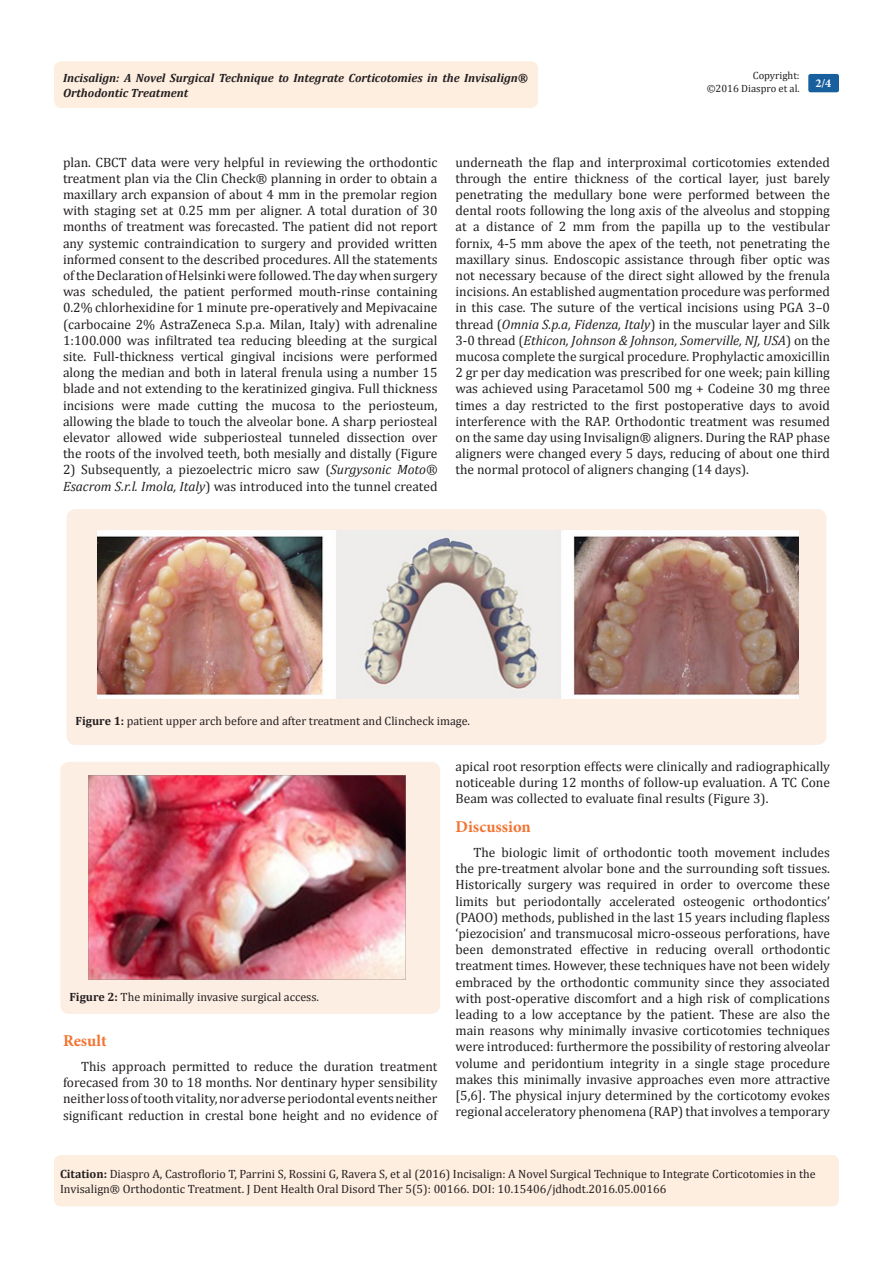
<style>
.page{position:relative;width:893px;height:1263px;background:#fff}
.page>*{position:absolute;margin:0;border:0;box-sizing:border-box;transform-origin:0 0}
.List_Paragraph{font:700 16.5px "Minion Pro";color:#f37331}
.t1{font:13.5px/16.2px "Cambria";color:#231f20;text-align:justify}
.Citation{font:12px/14.4px "Cambria";color:#231f20}
.t2{font:italic 700 12px/14.4px "Cambria";color:#231f20}
.t3{font:700 12px "Minion Pro";color:#fff}
.t4{font:10.5px/12.6px "Cambria";color:#231f20;text-align:right}
.s1{font-style:italic}
.s2{font-weight:700}
</style>
<div class="page">
<div style="left:54px;top:61px;width:484px;height:47px;background:#feeee0;border-radius:8px"></div>
<div style="left:808px;top:74px;width:31px;height:18px;background:#18609d;border-radius:2px"></div>
<div style="left:54px;top:1155px;width:785px;height:51px;background:#feeee0;border-radius:7px"></div>
<div style="left:67px;top:509px;width:759px;height:236px;background:#fdeee3;border-radius:9px"></div>
<img style="left:97px;top:530px;width:702px;height:169px">
<div style="left:60px;top:762px;width:380px;height:252px;background:#fdeee3;border-radius:9px"></div>
<img style="left:88px;top:775px;width:318px;height:204px">
<p class="t4" style="left:707px;top:69px;width:95px">Copyright:<br>©2016 Diaspro et al.</p>
<p class="t2" style="left:63px;top:70px;width:466px">Incisalign: A Novel Surgical Technique to Integrate Corticotomies in the Invisalign®<br>Orthodontic Treatment</p>
<p class="t3" style="left:815px;top:75px;width:17px">2/4</p>
<p class="t1" style="left:63px;top:154px;width:376px">plan. CBCT data were very helpful in reviewing the orthodontic treatment plan via the Clin Check® planning in order to obtain a maxillary arch expansion of about 4 mm in the premolar region with staging set at 0.25 mm per aligner. A total duration of 30 months of treatment was forecasted. The patient did not report any systemic contraindication to surgery and provided written informed consent to the described procedures. All the statements of the Declaration of Helsinki were followed. The day when surgery was scheduled, the patient performed mouth-rinse containing 0.2% chlorhexidine for 1 minute pre-operatively and Mepivacaine (carbocaine 2% AstraZeneca S.p.a. Milan, Italy) with adrenaline 1:100.000 was infiltrated tea reducing bleeding at the surgical site. Full-thickness vertical gingival incisions were performed along the median and both in lateral frenula using a number 15 blade and not extending to the keratinized gingiva. Full thickness incisions were made cutting the mucosa to the periosteum, allowing the blade to touch the alveolar bone. A sharp periosteal elevator allowed wide subperiosteal tunneled dissection over the roots of the involved teeth, both mesially and distally (Figure</p>
<p class="t1" style="left:63px;top:462px;width:376px">2) Subsequently, a piezoelectric micro saw (<span class="s1">Surgysonic Moto®<br>Esacrom S.r.l. Imola, Italy</span>) was introduced into the tunnel created</p>
<p class="t1" style="left:455px;top:154px;width:376px">underneath the flap and interproximal corticotomies extended through the entire thickness of the cortical layer, just barely penetrating the medullary bone were performed between the dental roots following the long axis of the alveolus and stopping at a distance of 2 mm from the papilla up to the vestibular fornix, 4-5 mm above the apex of the teeth, not penetrating the maxillary sinus. Endoscopic assistance through fiber optic was not necessary because of the direct sight allowed by the frenula incisions. An established augmentation procedure was performed in this case. The suture of the vertical incisions using PGA 3–0 thread (<span class="s1">Omnia S.p.a, Fidenza, Italy</span>) in the muscular layer and Silk 3-0 thread (<span class="s1">Ethicon, Johnson &amp; Johnson, Somerville, NJ, USA</span>) on the mucosa complete the surgical procedure. Prophylactic amoxicillin 2 gr per day medication was prescribed for one week; pain killing was achieved using Paracetamol 500 mg + Codeine 30 mg three times a day restricted to the first postoperative days to avoid interference with the RAP. Orthodontic treatment was resumed on the same day using Invisalign® aligners. During the RAP phase aligners were changed every 5 days, reducing of about one third the normal protocol of aligners changing (14 days).</p>
<p class="Citation" style="left:76px;top:714px;width:396px"><span class="s2">Figure 1:</span> patient upper arch before and after treatment and Clincheck image.</p>
<p class="Citation" style="left:69px;top:989px;width:251px"><span class="s2">Figure 2:</span> The minimally invasive surgical access.</p>
<p class="List_Paragraph" style="left:63px;top:1029px;width:45px">Result</p>
<p class="t1" style="left:63px;top:1058px;width:376px;text-indent:18px">This approach permitted to reduce the duration treatment forecased from 30 to 18 months. Nor dentinary hyper sensibility neither loss of tooth vitality, nor adverse periodontal events neither significant reduction in crestal bone height and no evidence of</p>
<p class="t1" style="left:455px;top:758px;width:376px">apical root resorption effects were clinically and radiographically noticeable during 12 months of follow-up evaluation. A TC Cone Beam was collected to evaluate final results (Figure 3).</p>
<p class="List_Paragraph" style="left:455px;top:815px;width:77px">Discussion</p>
<p class="t1" style="left:455px;top:844px;width:376px;text-indent:18px">The biologic limit of orthodontic tooth movement includes the pre-treatment alvolar bone and the surrounding soft tissues.<br>Historically surgery was required in order to overcome these limits but periodontally accelerated osteogenic orthodontics’ (PAOO) methods, published in the last 15 years including flapless ‘piezocision’ and transmucosal micro-osseous perforations, have been demonstrated effective in reducing overall orthodontic treatment times. However, these techniques have not been widely embraced by the orthodontic community since they associated with post-operative discomfort and a high risk of complications leading to a low acceptance by the patient. These are also the main reasons why minimally invasive corticotomies techniques were introduced: furthermore the possibility of restoring alveolar volume and peridontium integrity in a single stage procedure makes this minimally invasive approaches even more attractive [5,6]. The physical injury determined by the corticotomy evokes regional acceleratory phenomena (RAP) that involves a temporary</p>
<p class="Citation" style="left:60px;top:1167px;width:757px"><span class="s2">Citation:</span> Diaspro A, Castroflorio T, Parrini S, Rossini G, Ravera S, et al (2016) Incisalign: A Novel Surgical Technique to Integrate Corticotomies in the<br>Invisalign® Orthodontic Treatment. J Dent Health Oral Disord Ther 5(5): 00166. DOI: 10.15406/jdhodt.2016.05.00166</p>
</div>
